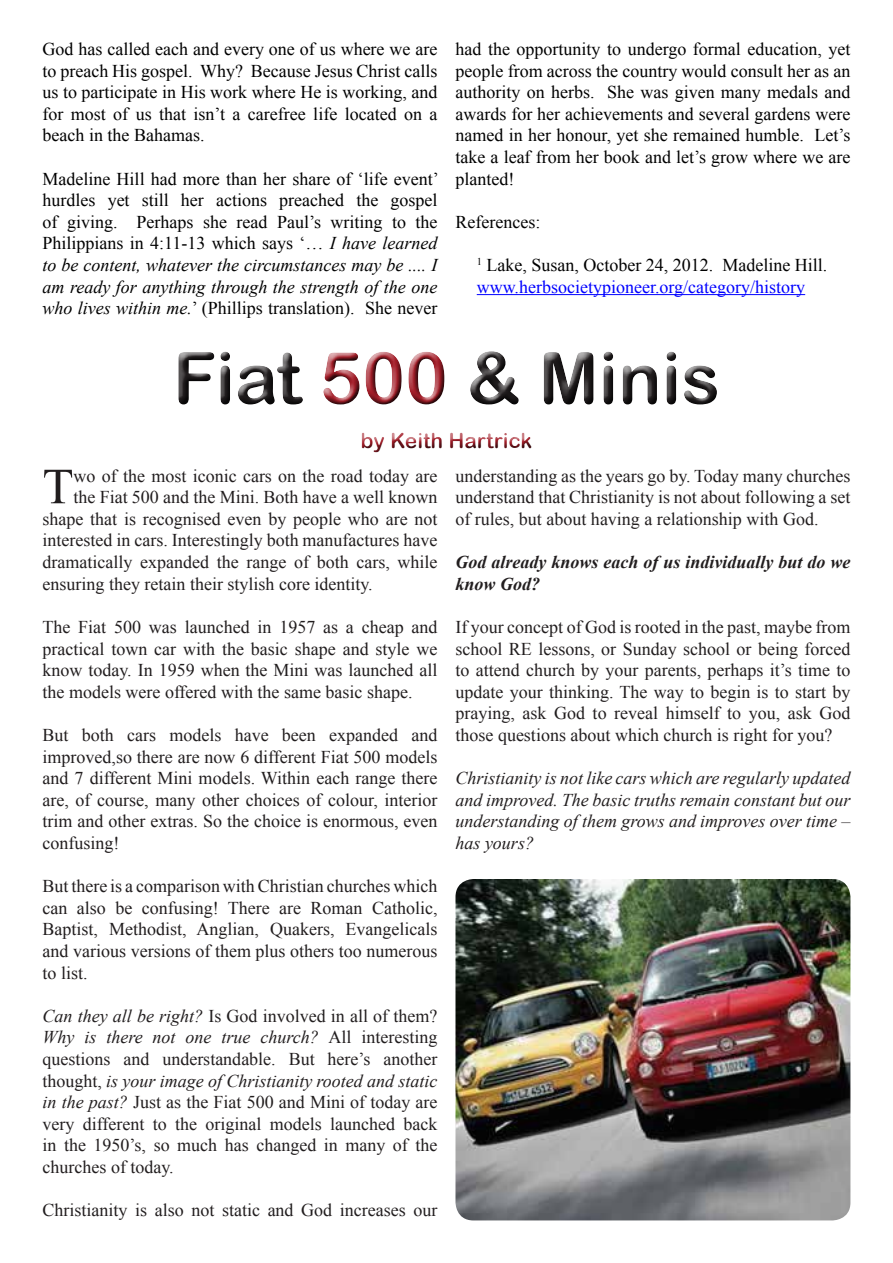
<style>
.page{position:relative;width:893px;height:1263px;background:#fff}
.page>*{position:absolute;margin:0;border:0;box-sizing:border-box;transform-origin:0 0}
.t1{font:72px "Arial Rounded MT Bold";color:#211d1e}
.t2{font:50.55px "Times New Roman";color:#211d1e}
.t3{font:21px "Arial Rounded MT Bold";color:#a31e29}
.t4{font:18px/21.6px "Times New Roman";color:#211d1e;text-align:justify}
.t5{font:18px/21.6px "Times New Roman";color:#000;text-align:justify}
.t6{font:18px/21.6px "Times New Roman";color:#221e1f;text-align:justify}
.t7{font:italic 18px/21.6px "Times New Roman";color:#221e1f;text-align:justify}
.t8{font:18px/21.6px "Times New Roman";color:#00f}
.t9{font:italic 700 18px/21.6px "Times New Roman";color:#221e1f}
.s1{font-style:italic}
.s2{color:#000}
.s3{color:#a31e29}
</style>
<div class="page">
<div style="left:355px;top:427px;width:185px;height:34px;background:#000;opacity:.75"></div>
<div style="left:172px;top:348px;width:554px;height:65px;background:#000;opacity:.75"></div>
<hr style="left:477px;top:294px;width:328px;height:1px;background:#00f">
<img style="left:455px;top:879px;width:395px;height:341px">
<p class="t5" style="left:43px;top:38px;width:396px">God has called each and every one of us where we are to preach His gospel. Why? Because Jesus Christ calls us to participate in His work where He is working, and for most of us that isn’t a carefree life located on a beach in the Bahamas.</p>
<p class="t5" style="left:43px;top:168px;width:398px">Madeline Hill had more than her share of ‘life event’ hurdles yet still her actions preached the gospel of giving. Perhaps she read Paul’s writing to the Philippians in 4:11-13 which says ‘… <span class="s1">I have learned to be content, whatever the circumstances may be .... I am ready for anything through the strength of the one who lives within me.</span>’ (Phillips translation). She never</p>
<p class="t5" style="left:455px;top:38px;width:396px">had the opportunity to undergo formal education, yet people from across the country would consult her as an authority on herbs. She was given many medals and awards for her achievements and several gardens were named in her honour, yet she remained humble. Let’s take a leaf from her book and let’s grow where we are planted!</p>
<p class="t5" style="left:455px;top:211px;width:86px">References:</p>
<p class="t8" style="left:477px;top:254px;width:352px"><sup>1</sup> <span class="s2">Lake, Susan, October 24, 2012. Madeline Hill. </span>www.herbsocietypioneer.org/category/history</p>
<h1 class="t1" style="left:173px;top:335px;width:549px">Fiat <span class="s3">500</span> &amp; Minis</h1>
<p class="t3" style="left:361px;top:428px;width:173px">by Keith Hartrick</p>
<h2 class="t2" style="left:43px;top:452px;width:32px">T</h2>
<p class="t4" style="left:73px;top:465px;width:366px">wo of the most iconic cars on the road today are</p>
<p class="t4" style="left:73px;top:486px;width:366px">the Fiat 500 and the Mini. Both have a well known</p>
<p class="t4" style="left:43px;top:508px;width:396px">shape that is recognised even by people who are not</p>
<p class="t4" style="left:43px;top:529px;width:396px">interested in cars. Interestingly both manufactures have</p>
<p class="t4" style="left:43px;top:551px;width:396px">dramatically expanded the range of both cars, while</p>
<p class="t4" style="left:43px;top:573px;width:332px">ensuring they retain their stylish core identity.</p>
<p class="t4" style="left:43px;top:616px;width:396px">The Fiat 500 was launched in 1957 as a cheap and practical town car with the basic shape and style we know today. In 1959 when the Mini was launched all the models were offered with the same basic shape.</p>
<p class="t4" style="left:43px;top:724px;width:396px">But both cars models have been expanded and improved,so there are now 6 different Fiat 500 models and 7 different Mini models. Within each range there are, of course, many other choices of colour, interior trim and other extras. So the choice is enormous, even confusing!</p>
<p class="t4" style="left:43px;top:875px;width:396px">But there is a comparison with Christian churches which can also be confusing! There are Roman Catholic, Baptist, Methodist, Anglian, Quakers, Evangelicals and various versions of them plus others too numerous to list.</p>
<p class="t6" style="left:43px;top:1005px;width:396px"><span class="s1">Can they all be right?</span> Is God involved in all of them?<br><span class="s1">Why is there not one true church?</span> All interesting questions and understandable. But here’s another thought, <span class="s1">is your image of Christianity rooted and static in the past?</span> Just as the Fiat 500 and Mini of today are very different to the original models launched back in the 1950’s, so much has changed in many of the churches of today.</p>
<p class="t6" style="left:43px;top:1199px;width:396px">Christianity is also not static and God increases our</p>
<p class="t6" style="left:455px;top:465px;width:396px">understanding as the years go by. Today many churches understand that Christianity is not about following a set of rules, but about having a relationship with God.</p>
<p class="t9" style="left:455px;top:551px;width:396px">God already knows each of us individually but do we know God?</p>
<p class="t6" style="left:455px;top:616px;width:396px">If your concept of God is rooted in the past, maybe from school RE lessons, or Sunday school or being forced to attend church by your parents, perhaps it’s time to update your thinking. The way to begin is to start by praying, ask God to reveal himself to you, ask God those questions about which church is right for you?</p>
<p class="t7" style="left:455px;top:767px;width:396px">Christianity is not like cars which are regularly updated and improved. The basic truths remain constant but our understanding of them grows and improves over time – has yours?</p>
</div>
